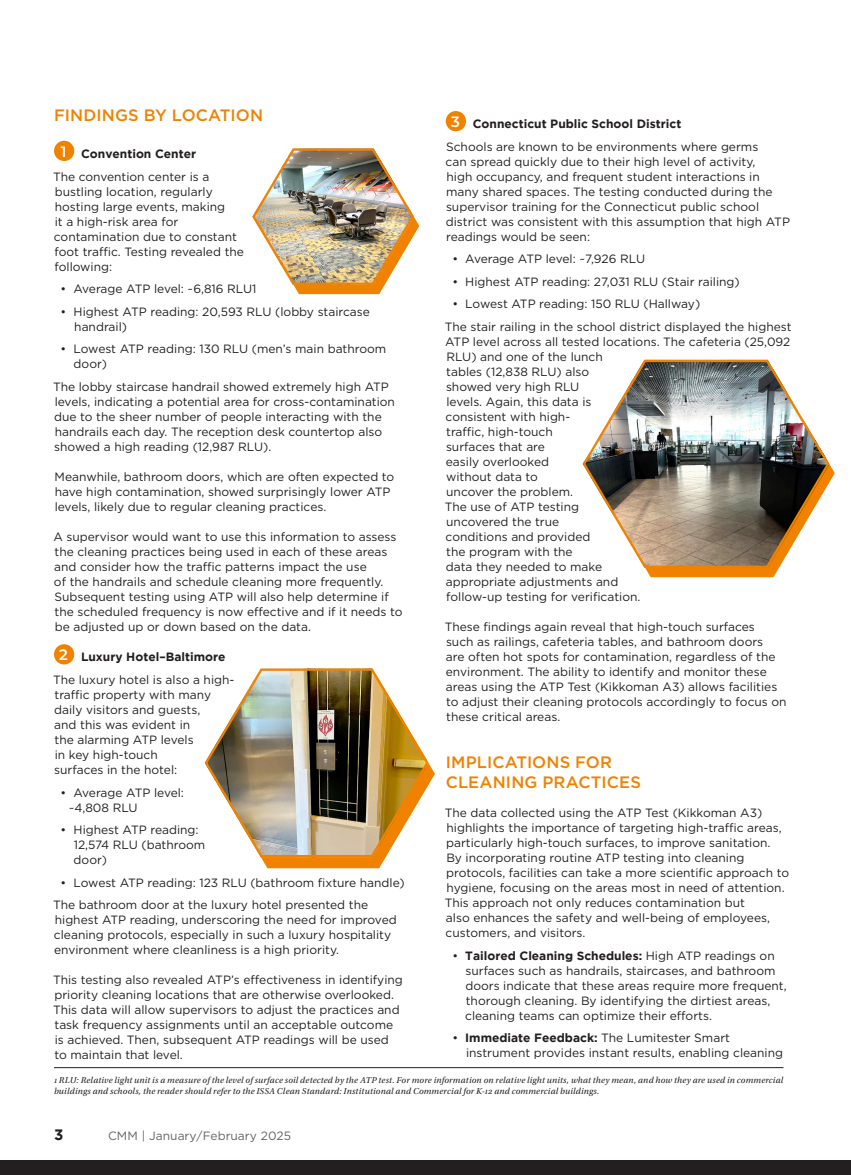
<style>
.page{position:relative;width:851px;height:1175px;background:#fff}
.page>*{position:absolute;margin:0;border:0;box-sizing:border-box;transform-origin:0 0}
.Main_Body{font:500 16.5px/19.5px "Gotham";letter-spacing:.005em;color:#f08200}
.Main_Body_Subhead_Black{font:600 15px "Montserrat";color:#fff}
.Left_Footer{font:700 15px "Gotham";color:#231f20}
.Normal__Web{font:12px/15px "Gotham";color:#231f20}
.Normal__Web-2{font:700 12px "Gotham";color:#231f20}
.Left_Footer-2{font:12px "Gotham";color:#636366}
.Courtesy_of{font:italic 9px/10.5px "Utopia Std";letter-spacing:.02em;color:#231f20}
.s1{font-weight:700}
</style>
<div class="page">
<svg style="left:646px;top:465px;width:188px;height:112px;fill:#f08200"></svg>
<svg style="left:261px;top:765px;width:174px;height:103px;fill:#f08200"></svg>
<div style="left:0;top:1160px;width:850px;height:14px;background:#231f20"></div>
<div style="left:54px;top:141px;width:20px;height:20px;background:#f08200;border-radius:50%"></div>
<div style="left:54px;top:644px;width:20px;height:20px;background:#f08200;border-radius:50%"></div>
<hr style="left:54px;top:1067px;width:729px;height:1px;background:#231f20">
<div style="left:446px;top:111px;width:20px;height:20px;background:#f08200;border-radius:50%"></div>
<img style="left:252px;top:148px;width:167px;height:146px">
<img style="left:204px;top:668px;width:226px;height:190px">
<img style="left:582px;top:359px;width:248px;height:210px">
<p class="Main_Body" style="left:54px;top:105px;width:211px">FINDINGS BY LOCATION</p>
<p class="Main_Body_Subhead_Black" style="left:61px;top:141px;width:7px">1</p>
<p class="Normal__Web-2" style="left:81px;top:147px;width:117px">Convention Center</p>
<p class="Normal__Web" style="left:53px;top:168px;width:192px">The convention center is a bustling location, regularly hosting large events, making<br>it a high-risk area for contamination due to constant foot traffic. Testing revealed the following:</p>
<p class="Normal__Web" style="left:61px;top:281px;width:197px">• Average ATP level: ~6,816 RLU1</p>
<p class="Normal__Web" style="left:74px;top:303px;width:297px;text-indent:-14px">• Highest ATP reading: 20,593 RLU (lobby staircase handrail)</p>
<p class="Normal__Web" style="left:74px;top:341px;width:314px;text-indent:-13px">• Lowest ATP reading: 130 RLU (men’s main bathroom door)</p>
<p class="Normal__Web" style="left:53px;top:378px;width:343px">The lobby staircase handrail showed extremely high ATP levels, indicating a potential area for cross-contamination due to the sheer number of people interacting with the handrails each day. The reception desk countertop also showed a high reading (12,987 RLU).</p>
<p class="Normal__Web" style="left:55px;top:468px;width:341px">Meanwhile, bathroom doors, which are often expected to have high contamination, showed surprisingly lower ATP levels, likely due to regular cleaning practices.</p>
<p class="Normal__Web" style="left:53px;top:528px;width:350px">A supervisor would want to use this information to assess the cleaning practices being used in each of these areas and consider how the traffic patterns impact the use<br>of the handrails and schedule cleaning more frequently.<br>Subsequent testing using ATP will also help determine if the scheduled frequency is now effective and if it needs to be adjusted up or down based on the data.</p>
<p class="Main_Body_Subhead_Black" style="left:59px;top:644px;width:10px">2</p>
<p class="Normal__Web-2" style="left:81px;top:650px;width:146px">Luxury Hotel–Baltimore</p>
<p class="Normal__Web" style="left:53px;top:672px;width:183px">The luxury hotel is also a high&shy;traffic property with many daily visitors and guests,<br>and this was evident in<br>the alarming ATP levels<br>in key high-touch<br>surfaces in the hotel:</p>
<p class="Normal__Web" style="left:69px;top:784px;width:117px;text-indent:-8px">• Average ATP level: ~4,808 RLU</p>
<p class="Normal__Web" style="left:74px;top:822px;width:133px;text-indent:-13px">• Highest ATP reading:<br>12,574 RLU (bathroom door)</p>
<p class="Normal__Web" style="left:61px;top:874px;width:345px">• Lowest ATP reading: 123 RLU (bathroom fixture handle)</p>
<p class="Normal__Web" style="left:53px;top:897px;width:345px">The bathroom door at the luxury hotel presented the highest ATP reading, underscoring the need for improved cleaning protocols, especially in such a luxury hospitality environment where cleanliness is a high priority.</p>
<p class="Normal__Web" style="left:53px;top:972px;width:351px">This testing also revealed ATP’s effectiveness in identifying priority cleaning locations that are otherwise overlooked.<br>This data will allow supervisors to adjust the practices and task frequency assignments until an acceptable outcome is achieved. Then, subsequent ATP readings will be used<br>to maintain that level.</p>
<p class="Courtesy_of" style="left:54px;top:1075px;width:730px">1 RLU: Relative light unit is a measure of the level of surface soil detected by the ATP test. For more information on relative light units, what they mean, and how they are used in commercial buildings and schools, the reader should refer to the ISSA Clean Standard: Institutional and Commercial for K-12 and commercial buildings.</p>
<p class="Main_Body_Subhead_Black" style="left:451px;top:111px;width:10px">3</p>
<p class="Normal__Web-2" style="left:472px;top:117px;width:210px">Connecticut Public School District</p>
<p class="Normal__Web" style="left:445px;top:139px;width:346px">Schools are known to be environments where germs<br>can spread quickly due to their high level of activity,<br>high occupancy, and frequent student interactions in many shared spaces. The testing conducted during the supervisor training for the Connecticut public school district was consistent with this assumption that high ATP readings would be seen:</p>
<p class="Normal__Web" style="left:452px;top:251px;width:194px">• Average ATP level: ~7,926 RLU</p>
<p class="Normal__Web" style="left:452px;top:274px;width:289px">• Highest ATP reading: 27,031 RLU (Stair railing)</p>
<p class="Normal__Web" style="left:452px;top:296px;width:249px">• Lowest ATP reading: 150 RLU (Hallway)</p>
<p class="Normal__Web" style="left:445px;top:319px;width:348px">The stair railing in the school district displayed the highest<br>ATP level across all tested locations. The cafeteria (25,092<br>RLU) and one of the lunch<br>tables (12,838 RLU) also<br>showed very high RLU<br>levels. Again, this data is<br>consistent with high-<br>traffic, high-touch<br>surfaces that are<br>easily overlooked<br>without data to<br>uncover the problem.<br>The use of ATP testing<br>uncovered the true<br>conditions and provided<br>the program with the<br>data they needed to make<br>appropriate adjustments and<br>follow-up testing for verification.</p>
<p class="Normal__Web" style="left:445px;top:619px;width:343px">These findings again reveal that high-touch surfaces<br>such as railings, cafeteria tables, and bathroom doors<br>are often hot spots for contamination, regardless of the environment. The ability to identify and monitor these areas using the ATP Test (Kikkoman A3) allows facilities to adjust their cleaning protocols accordingly to focus on these critical areas.</p>
<p class="Main_Body" style="left:446px;top:752px;width:197px">IMPLICATIONS FOR<br>CLEANING PRACTICES</p>
<p class="Normal__Web" style="left:445px;top:805px;width:346px">The data collected using the ATP Test (Kikkoman A3) highlights the importance of targeting high-traffic areas, particularly high-touch surfaces, to improve sanitation.<br>By incorporating routine ATP testing into cleaning protocols, facilities can take a more scientific approach to hygiene, focusing on the areas most in need of attention.<br>This approach not only reduces contamination but<br>also enhances the safety and well-being of employees, customers, and visitors.</p>
<p class="Normal__Web" style="left:465px;top:947px;width:323px;text-indent:-13px">• <span class="s1">Tailored Cleaning Schedules:</span> High ATP readings on surfaces such as handrails, staircases, and bathroom doors indicate that these areas require more frequent, thorough cleaning. By identifying the dirtiest areas, cleaning teams can optimize their efforts.</p>
<p class="Normal__Web" style="left:466px;top:1030px;width:318px;text-indent:-14px">• <span class="s1">Immediate Feedback:</span> The Lumitester Smart instrument provides instant results, enabling cleaning</p>
<p class="Left_Footer" style="left:54px;top:1125px;width:11px">3</p>
<p class="Left_Footer-2" style="left:108px;top:1128px;width:184px">CMM | January/February 2025</p>
</div>
